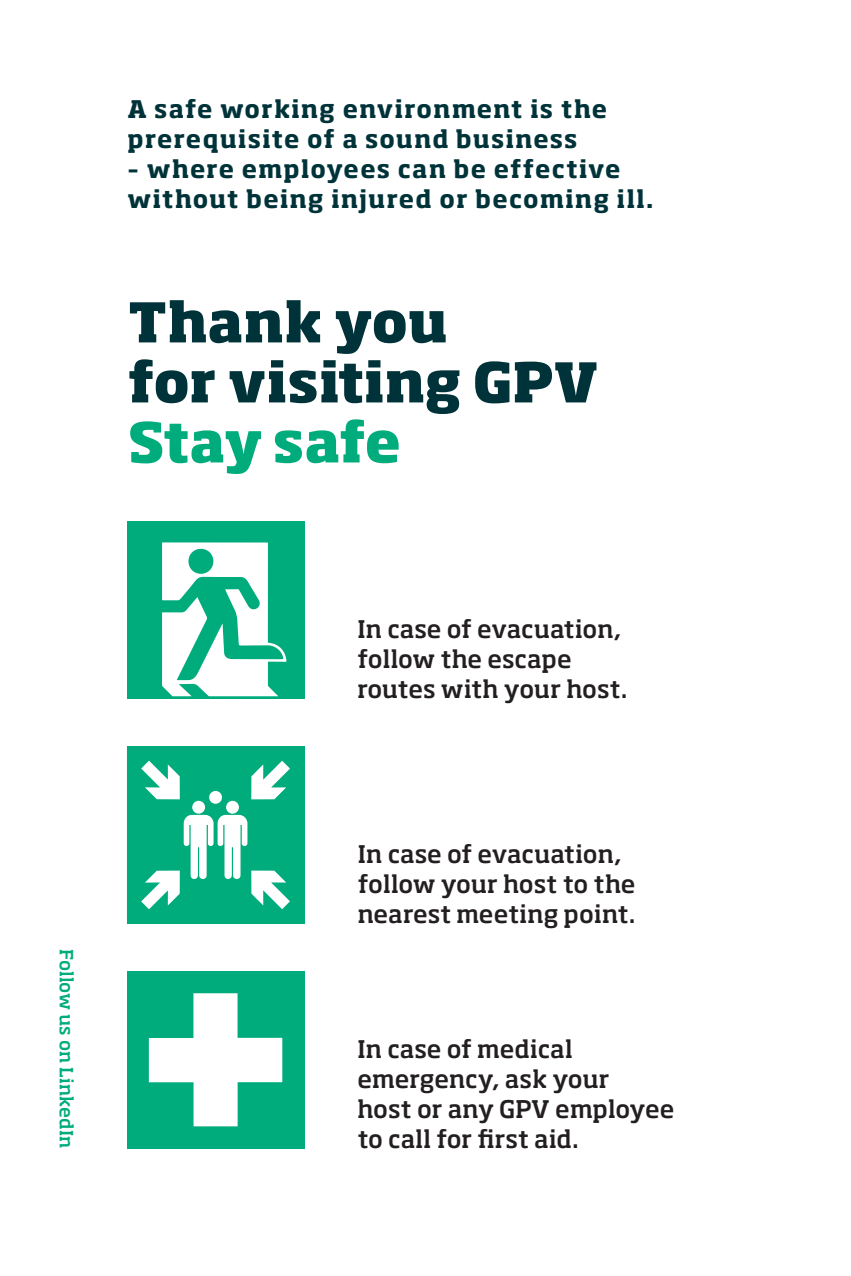
<style>
.page{position:relative;width:851px;height:1276px;background:#fff}
.page>*{position:absolute;margin:0;border:0;box-sizing:border-box;transform-origin:0 0}
.Payoff_WHIT{font:800 54px/60px "Soho Std";letter-spacing:-.01em;color:#003339}
.Payoff_WHIT-2{font:800 54px "Soho Std";letter-spacing:-.03em;color:#00ac7c}
.GPV_brød{font:500 24px/30px "Soho Std";color:#231f20}
.GPV_intro{font:700 24px/30px "Soho Std";letter-spacing:.055em;color:#003339}
.GPV_brød-2{font:500 18px "Soho Std";letter-spacing:.01em;color:#00ac7c}
</style>
<div class="page">
<svg style="left:127px;top:746px;width:177px;height:177px"></svg>
<div style="left:127px;top:521px;width:177px;height:178px;background:#00ac7c"></div>
<svg style="left:162px;top:542px;width:124px;height:154px"></svg>
<div style="left:127px;top:971px;width:177px;height:177px;background:#00ac7c"></div>
<svg style="left:149px;top:993px;width:133px;height:133px"></svg>
<p class="GPV_intro" style="left:128px;top:94px;width:481px">A safe working environment is the prerequisite of a sound business</p>
<p class="GPV_intro" style="left:128px;top:154px;width:527px">– where employees can be effective without being injured or becoming ill.</p>
<p class="Payoff_WHIT" style="left:128px;top:291px;width:472px">Thank you<br>for visiting GPV</p>
<p class="Payoff_WHIT-2" style="left:128px;top:407px;width:274px">Stay safe</p>
<p class="GPV_brød-2" style="left:78px;top:948px;width:201px;rotate:90deg">Follow us on LinkedIn</p>
<p class="GPV_brød" style="left:357px;top:613px;width:272px">In case of evacuation, follow the escape routes with your host.</p>
<p class="GPV_brød" style="left:358px;top:838px;width:279px">In case of evacuation, follow your host to the nearest meeting point.</p>
<p class="GPV_brød" style="left:357px;top:1034px;width:318px">In case of medical emergency, ask your<br>host or any GPV employee to call for first aid.</p>
</div>
